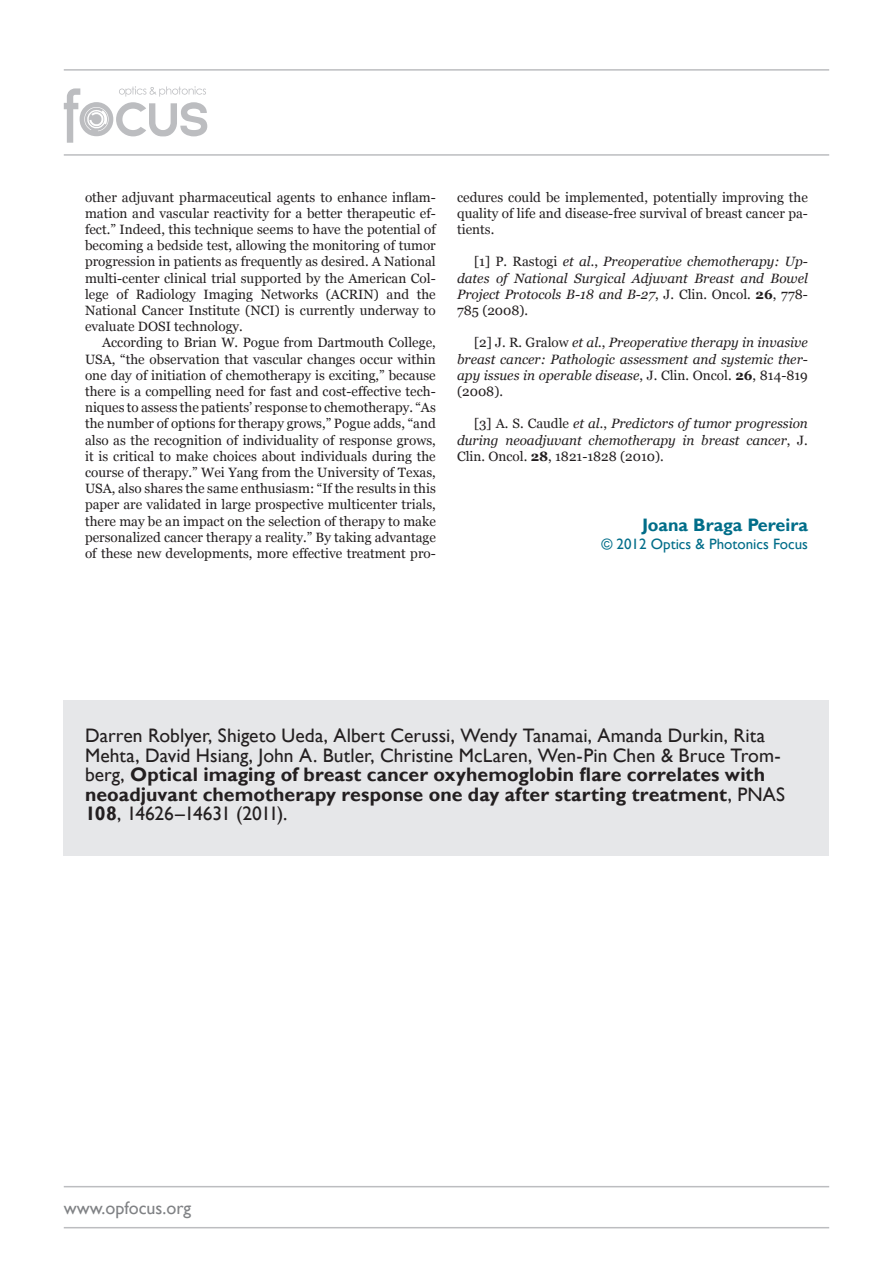
<style>
.page{position:relative;width:893px;height:1263px;background:#fff}
.page>*{position:absolute;margin:0;border:0;box-sizing:border-box;transform-origin:0 0}
.t1{font:19.5px/19.5px "Gill Sans";color:#231f20}
.t2{font:700 18px "Gill Sans";color:#006d89}
.t3{font:18px "Gill Sans";color:#808285}
.t4{font:15px "Gill Sans";color:#006d89}
.t5{font:13.5px/16.2px "Georgia";color:#231f20;text-align:justify}
.t6{font:italic 13.5px/16.2px "Georgia";color:#231f20;text-align:justify}
.s1{font-style:normal}
.s2{font-weight:700;font-style:normal}
.s3{font-weight:700}
</style>
<div class="page">
<svg style="left:64px;top:86px;width:143px;height:57px"></svg>
<hr style="left:64px;top:154px;width:765px;height:2px;background:#bcbdc0">
<hr style="left:64px;top:1227px;width:765px;height:1px;background:#bcbdc0">
<hr style="left:64px;top:69px;width:765px;height:2px;background:#bcbdc0">
<hr style="left:64px;top:1186px;width:765px;height:1px;background:#bcbdc0">
<div style="left:64px;top:700px;width:765px;height:156px;background:#e6e7e9"></div>
<p class="t5" style="left:85px;top:189px;width:352px">other adjuvant pharmaceutical agents to enhance inflam&shy;mation and vascular reactivity for a better therapeutic ef&shy;fect.” Indeed, this technique seems to have the potential of becoming a bedside test, allowing the monitoring of tumor progression in patients as frequently as desired. A National multi-center clinical trial supported by the American Col&shy;lege of Radiology Imaging Networks (ACRIN) and the National Cancer Institute (NCI) is currently underway to evaluate DOSI technology.</p>
<p class="t5" style="left:85px;top:335px;width:352px;text-indent:17px">According to Brian W. Pogue from Dartmouth College, USA, “the observation that vascular changes occur within one day of initiation of chemotherapy is exciting,” because there is a compelling need for fast and cost-effective tech&shy;niques to assess the patients’ response to chemotherapy. “As the number of options for therapy grows,” Pogue adds, “and also as the recognition of individuality of response grows, it is critical to make choices about individuals during the course of therapy.” Wei Yang from the University of Texas, USA, also shares the same enthusiasm: “If the results in this paper are validated in large prospective multicenter trials, there may be an impact on the selection of therapy to make personalized cancer therapy a reality.” By taking advantage of these new developments, more effective treatment pro-</p>
<p class="t5" style="left:457px;top:189px;width:352px">cedures could be implemented, potentially improving the quality of life and disease-free survival of breast cancer pa&shy;tients.</p>
<p class="t6" style="left:457px;top:254px;width:352px;text-indent:17px"><span class="s1">[1] P. Rastogi</span> et al.<span class="s1">,</span> Preoperative chemotherapy: Up&shy;dates of National Surgical Adjuvant Breast and Bowel Project Protocols B-18 and B-27<span class="s1">, J. Clin. Oncol.</span> <span class="s2">26</span><span class="s1">, 778- 785 (2008).</span></p>
<p class="t6" style="left:457px;top:335px;width:352px;text-indent:17px"><span class="s1">[2] J. R. Gralow</span> et al.<span class="s1">,</span> Preoperative therapy in invasive breast cancer: Pathologic assessment and systemic ther&shy;apy issues in operable disease<span class="s1">, J. Clin. Oncol.</span> <span class="s2">26</span><span class="s1">, 814-819 (2008).</span></p>
<p class="t6" style="left:457px;top:416px;width:352px;text-indent:17px"><span class="s1">[3] A. S. Caudle</span> et al.<span class="s1">,</span> Predictors of tumor progression during neoadjuvant chemotherapy in breast cancer<span class="s1">, J.<br>Clin. Oncol.</span> <span class="s2">28</span><span class="s1">, 1821-1828 (2010).</span></p>
<p class="t2" style="left:642px;top:514px;width:167px">Joana Braga Pereira</p>
<p class="t4" style="left:601px;top:535px;width:208px">© 2012 Optics &amp; Photonics Focus</p>
<p class="t1" style="left:85px;top:726px;width:701px">Darren Roblyer, Shigeto Ueda, Albert Cerussi, Wendy Tanamai, Amanda Durkin, Rita Mehta, David Hsiang, John A. Butler, Christine McLaren, Wen-Pin Chen &amp; Bruce Trom&shy;berg, <span class="s3">Optical imaging of breast cancer oxyhemoglobin flare correlates with neoadjuvant chemotherapy response one day after starting treatment</span>, PNAS <span class="s3">108</span>, 14626–14631 (2011).</p>
<p class="t3" style="left:64px;top:1197px;width:129px">www.opfocus.org</p>
</div>
